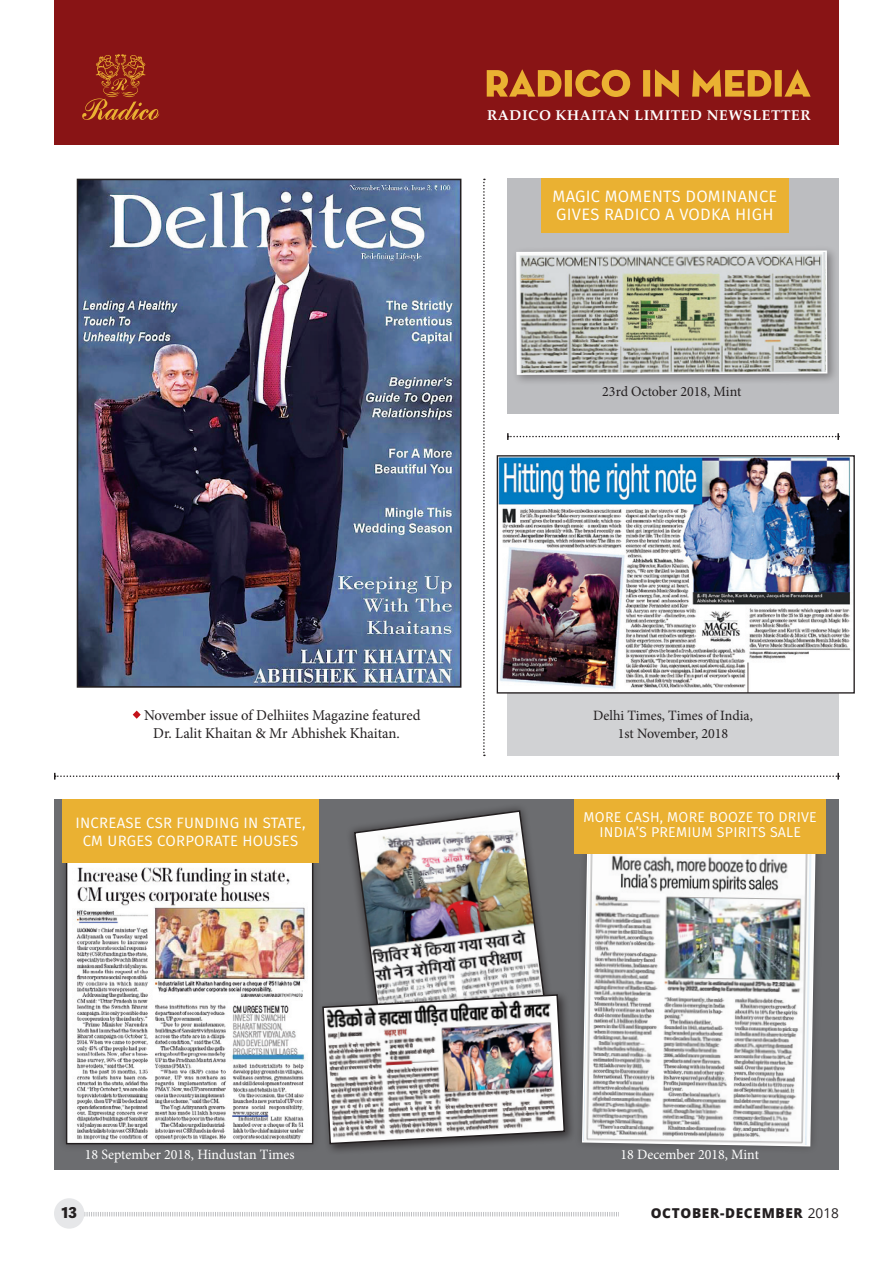
<style>
.page{position:relative;width:893px;height:1263px;background:#fff}
.page>*{position:absolute;margin:0;border:0;box-sizing:border-box;transform-origin:0 0}
.t1{font:39px "Neutra Disp Titling";color:#fff}
.t2{font:16.5px/18px "Fira Sans";letter-spacing:.015em;color:#fff}
.t3{font:15px/18px "Minion Pro";letter-spacing:-.005em;color:#231f20}
.t4{font:15px/18px "Fira Sans";letter-spacing:.015em;color:#fff;text-align:center}
.t5{font:800 15px "Adelle Sans";color:#231f20}
.t6{font:14.25px/18px "Minion Pro";color:#231f20;text-align:center}
.t7{font:14.25px/15px "Fira Sans";letter-spacing:.015em;color:#fff;text-align:center}
.t8{font:14.25px "Minion Pro";color:#fff}
.t9{font:700 14.25px "Palatino";letter-spacing:.04em;color:#fff}
.t10{font:800 13.65px "Open Sans";letter-spacing:.05em;color:#231f20}
.s1{font-weight:400}
</style>
<div class="page">
<div style="left:54px;top:799px;width:785px;height:371px;background:#6c6d70"></div>
<div style="left:58px;top:852px;width:264px;height:300px;background:#231f20;opacity:.4"></div>
<div style="left:67px;top:861px;width:246px;height:282px;background:#fff"></div>
<img style="left:76px;top:867px;width:230px;height:273px">
<div style="left:66px;top:861px;width:247px;height:283px;border:1px solid #231f20"></div>
<div style="left:507px;top:179px;width:332px;height:235px;background:#bcbdc0"></div>
<div style="left:507px;top:455px;width:332px;height:301px;background:#d1d2d4"></div>
<div style="left:54px;top:0;width:785px;height:144px;background:#891415"></div>
<svg style="left:487px;top:69px;width:324px;height:28px"></svg>
<svg style="left:82px;top:54px;width:78px;height:66px"></svg>
<img style="left:80px;top:182px;width:378px;height:503px">
<div style="left:77px;top:179px;width:384px;height:509px;border:2px solid #231f20"></div>
<svg style="left:483px;top:179px;width:2px;height:577px"></svg>
<div style="left:511px;top:245px;width:327px;height:141px;background:#231f20;opacity:.4"></div>
<svg style="left:515px;top:250px;width:313px;height:126px;background:#b5b7ad"></svg>
<div style="left:541px;top:178px;width:248px;height:54px;background:#eab132"></div>
<svg style="left:133px;top:710px;width:8px;height:9px"></svg>
<svg style="left:581px;top:853px;width:235px;height:294px;background:#c7c8c7"></svg>
<div style="left:574px;top:799px;width:252px;height:54px;background:#eab132"></div>
<div style="left:62px;top:799px;width:257px;height:64px;background:#eab132"></div>
<img style="left:353px;top:809px;width:195px;height:180px">
<div style="left:318px;top:989px;width:258px;height:166px;background:#231f20;opacity:.75"></div>
<img style="left:321px;top:993px;width:245px;height:152px">
<svg style="left:54px;top:773px;width:785px;height:7px"></svg>
<svg style="left:507px;top:433px;width:332px;height:7px"></svg>
<img style="left:499px;top:457px;width:352px;height:234px">
<div style="left:497px;top:455px;width:358px;height:238px;border:1px solid #231f20"></div>
<svg style="left:84px;top:1212px;width:535px;height:5px"></svg>
<div style="left:54px;top:1198px;width:30px;height:30px;background:#e6e7e9;border-radius:50%"></div>
<h1 class="t1" style="left:403px;top:83px;width:409px">PLANTS/DISTILLERIES</h1>
<p class="t9" style="left:487px;top:103px;width:325px">RADICO KHAITAN LIMITED NEWSLETTER</p>
<p class="t2" style="left:552px;top:188px;width:226px">MAGIC MOMENTS DOMINANCE<br>GIVES RADICO A VODKA HIGH</p>
<p class="t3" style="left:153px;top:706px;width:269px;text-indent:-9px">November issue of Delhiites Magazine featured<br>Dr. Lalit Khaitan &amp; Mr Abhishek Khaitan.</p>
<p class="t4" style="left:76px;top:814px;width:231px">I NCREASE CSR FUNDING IN STATE,<br>CM URGES CORPORATE HOUSES</p>
<p class="t6" style="left:602px;top:382px;width:141px">23rd October 2018, Mint</p>
<p class="t6" style="left:593px;top:706px;width:161px">Delhi Times, Times of India,<br>1st November, 2018</p>
<p class="t7" style="left:584px;top:810px;width:235px">MORE CASH, MORE BOOZE TO DRIVE<br>I NDIA’S PREMIUM SPIRITS SALE</p>
<p class="t8" style="left:85px;top:1145px;width:211px">18 September 2018, Hindustan Times</p>
<p class="t8" style="left:620px;top:1145px;width:140px">18 December 2018, Mint</p>
<p class="t5" style="left:62px;top:1202px;width:17px">13</p>
<p class="t10" style="left:651px;top:1203px;width:190px">OCTOBER-DECEMBER <span class="s1">2018</span></p>
</div>
